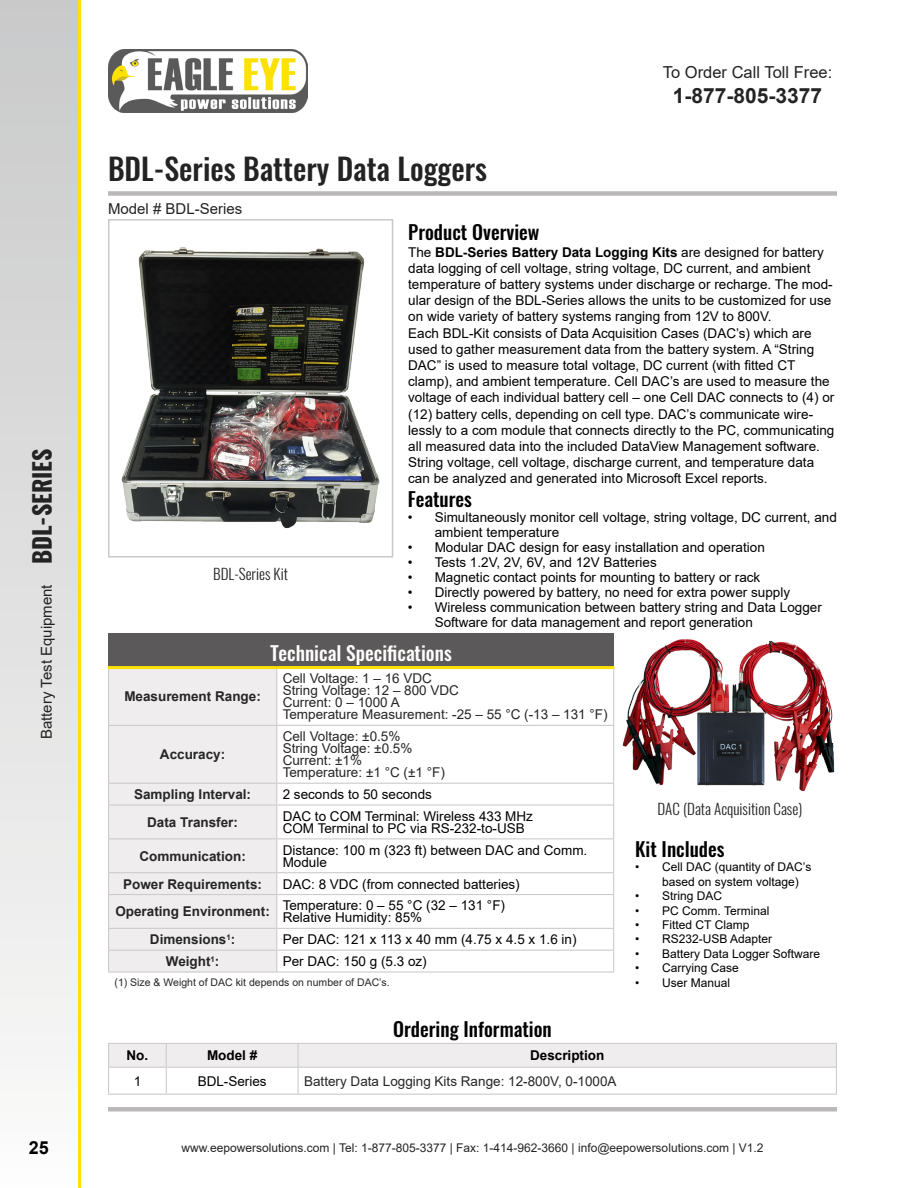
<style>
.page{position:relative;width:918px;height:1188px;background:#fff}
.page>*{position:absolute;margin:0;border:0;box-sizing:border-box;transform-origin:0 0}
.t1{font:500 30px "Oswald";color:#242323}
.t2{font:700 21px "Arial";color:#232323}
.t3{font:500 19.5px "Oswald";color:#000}
.t4{font:500 19.5px "Oswald";color:#fffffe}
.t5{font:700 18px "Arial";color:#000}
.t6{font:16.5px "Arial";color:#232323}
.t7{font:15px "Arial";color:#232323}
.t8{font:300 15px "Oswald";color:#242323}
.t9{font:13.5px/16.2px "Arial";color:#000}
.t10{font:13.5px/12px "Arial";color:#272525}
.t11{font:700 13.5px "Arial";color:#262626}
.t12{font:700 13.5px "Arial";color:#000}
.t13{font:12px/14.4px "Arial";color:#000}
.t14{font:12px "Arial";color:#232323}
.t15{font:10.5px "Arial";color:#262626}
.s1{font-weight:700;font-size:21px}
.s2{font-family:"Oswald";font-weight:700;font-size:24px}
.s3{font-weight:700}
.s4{font-weight:700;color:#262626}
</style>
<div class="page">
<div style="left:108px;top:1107px;width:729px;height:5px;background:#bab8b8"></div>
<div style="left:108px;top:191px;width:729px;height:5px;background:#bab8b8"></div>
<svg style="left:108px;top:1043px;width:729px;height:51px"></svg>
<hr style="left:108px;top:1094px;width:58px;height:1px;background:#cdcbcb">
<hr style="left:166px;top:1094px;width:132px;height:1px;background:#cdcbcb">
<hr style="left:298px;top:1094px;width:539px;height:1px;background:#cdcbcb">
<div style="left:109px;top:633px;width:505px;height:35px;background:#5b5959"></div>
<div style="left:109px;top:669px;width:167px;height:302px;background:#efeded"></div>
<hr style="left:108px;top:669px;width:1px;height:56px;background:#cdcbcb">
<hr style="left:276px;top:669px;width:1px;height:56px;background:#cdcbcb">
<hr style="left:613px;top:669px;width:1px;height:56px;background:#cdcbcb">
<hr style="left:108px;top:725px;width:169px;height:1px;background:#cdcbcb">
<hr style="left:108px;top:726px;width:1px;height:57px;background:#cdcbcb">
<hr style="left:277px;top:725px;width:337px;height:1px;background:#cdcbcb">
<hr style="left:276px;top:726px;width:1px;height:57px;background:#cdcbcb">
<hr style="left:613px;top:726px;width:1px;height:57px;background:#cdcbcb">
<hr style="left:108px;top:783px;width:169px;height:1px;background:#cdcbcb">
<svg style="left:108px;top:784px;width:1px;height:20px"></svg>
<hr style="left:277px;top:783px;width:337px;height:1px;background:#cdcbcb">
<svg style="left:276px;top:784px;width:1px;height:20px"></svg>
<svg style="left:613px;top:784px;width:1px;height:20px"></svg>
<hr style="left:108px;top:804px;width:169px;height:2px;background:#cdcbcb">
<hr style="left:108px;top:806px;width:1px;height:32px;background:#cdcbcb">
<hr style="left:277px;top:804px;width:337px;height:2px;background:#cdcbcb">
<hr style="left:276px;top:806px;width:1px;height:32px;background:#cdcbcb">
<hr style="left:613px;top:806px;width:1px;height:32px;background:#cdcbcb">
<hr style="left:108px;top:838px;width:169px;height:1px;background:#cdcbcb">
<hr style="left:108px;top:839px;width:1px;height:33px;background:#cdcbcb">
<hr style="left:277px;top:838px;width:337px;height:1px;background:#cdcbcb">
<hr style="left:276px;top:839px;width:1px;height:33px;background:#cdcbcb">
<hr style="left:613px;top:839px;width:1px;height:33px;background:#cdcbcb">
<hr style="left:108px;top:872px;width:169px;height:1px;background:#cdcbcb">
<svg style="left:108px;top:873px;width:1px;height:21px"></svg>
<hr style="left:277px;top:872px;width:337px;height:1px;background:#cdcbcb">
<svg style="left:276px;top:873px;width:1px;height:21px"></svg>
<svg style="left:613px;top:873px;width:1px;height:21px"></svg>
<hr style="left:108px;top:894px;width:169px;height:1px;background:#cdcbcb">
<hr style="left:108px;top:895px;width:1px;height:33px;background:#cdcbcb">
<hr style="left:277px;top:894px;width:337px;height:1px;background:#cdcbcb">
<hr style="left:276px;top:895px;width:1px;height:33px;background:#cdcbcb">
<hr style="left:613px;top:895px;width:1px;height:33px;background:#cdcbcb">
<hr style="left:108px;top:928px;width:169px;height:1px;background:#cdcbcb">
<hr style="left:277px;top:928px;width:337px;height:1px;background:#cdcbcb">
<hr style="left:108px;top:950px;width:169px;height:1px;background:#cdcbcb">
<svg style="left:108px;top:929px;width:1px;height:42px"></svg>
<hr style="left:277px;top:950px;width:337px;height:1px;background:#cdcbcb">
<svg style="left:276px;top:929px;width:1px;height:42px"></svg>
<svg style="left:613px;top:929px;width:1px;height:42px"></svg>
<hr style="left:108px;top:971px;width:169px;height:2px;background:#cdcbcb">
<hr style="left:277px;top:971px;width:337px;height:2px;background:#cdcbcb">
<hr style="left:108px;top:666px;width:169px;height:3px;background:#fee100">
<hr style="left:277px;top:666px;width:337px;height:3px;background:#fee100">
<img style="left:121px;top:247px;width:259px;height:282px">
<div style="left:108px;top:219px;width:285px;height:339px;border:2px solid #cac9c8"></div>
<img style="left:623px;top:638px;width:212px;height:152px">
<div style="left:0;top:0;width:78px;height:1188px;background:linear-gradient(to bottom,#c8c8c9,#fbfafa)"></div>
<hr style="left:78px;top:0;width:3px;height:1188px;background:#fee100">
<img style="left:108px;top:50px;width:200px;height:62px">
<p class="t7" style="left:33px;top:741px;width:295px;rotate:-90deg">Battery Data Logging <span class="s1">BDL-SERIES</span></p>
<p class="t7" style="left:36px;top:739px;width:292px;rotate:-90deg">Battery Test Equipment <span class="s2">BDL-SERIES</span></p>
<h1 class="t1" style="left:108px;top:148px;width:381px">BDL-Series Battery Data Loggers</h1>
<p class="t7" style="left:108px;top:198px;width:136px">Model # BDL-Series</p>
<p class="t6" style="left:663px;top:61px;width:171px">To Order Call Toll Free:</p>
<h2 class="t2" style="left:673px;top:81px;width:151px">1-877-805-3377</h2>
<p class="t8" style="left:213px;top:564px;width:76px">BDL-Series Kit</p>
<h3 class="t3" style="left:408px;top:219px;width:133px">Product Overview</h3>
<p class="t9" style="left:408px;top:244px;width:428px">The <span class="s3">BDL-Series Battery Data Logging Kits</span> are designed for battery data logging of cell voltage, string voltage, DC current, and ambient temperature of battery systems under discharge or recharge. The mod&shy;ular design of the BDL-Series allows the units to be customized for use on wide variety of battery systems ranging from 12V to 800V.<br>Each BDL-Kit consists of Data Acquisition Cases (DAC’s) which are used to gather measurement data from the battery system. A “String DAC” is used to measure total voltage, DC current (with fitted CT clamp), and ambient temperature. Cell DAC’s are used to measure the voltage of each individual battery cell – one Cell DAC connects to (4) or (12) battery cells, depending on cell type. DAC’s communicate wire&shy;lessly to a com module that connects directly to the PC, communicating all measured data into the included DataView Management software.<br>String voltage, cell voltage, discharge current, and temperature data can be analyzed and generated into Microsoft Excel reports.</p>
<h3 class="t3" style="left:408px;top:486px;width:66px">Features</h3>
<p class="t9" style="left:435px;top:510px;width:404px;line-height:15px;text-indent:-27px">• Simultaneously monitor cell voltage, string voltage, DC current, and ambient temperature</p>
<p class="t9" style="left:408px;top:539px;width:359px">• Modular DAC design for easy installation and operation</p>
<p class="t9" style="left:408px;top:554px;width:251px">• Tests 1.2V, 2V, 6V, and 12V Batteries</p>
<p class="t9" style="left:408px;top:569px;width:354px">• Magnetic contact points for mounting to battery or rack</p>
<p class="t9" style="left:408px;top:584px;width:384px">• Directly powered by battery, no need for extra power supply</p>
<p class="t9" style="left:435px;top:600px;width:389px;line-height:15px;text-indent:-27px">• Wireless communication between battery string and Data Logger<br>Software for data management and report generation</p>
<p class="t11" style="left:124px;top:687px;width:138px">Measurement Range:</p>
<p class="t11" style="left:160px;top:745px;width:67px">Accuracy:</p>
<h3 class="t4" style="left:270px;top:639px;width:183px">Technical Specifications</h3>
<p class="t10" style="left:283px;top:673px;width:326px">Cell Voltage: 1 – 16 VDC<br>String Voltage: 12 – 800 VDC<br>Current: 0 – 1000 A<br>Temperature Measurement: -25 – 55 °C (-13 – 131 °F)</p>
<p class="t10" style="left:283px;top:730px;width:164px">Cell Voltage: ±0.5%<br>String Voltage: ±0.5%<br>Current: ±1%<br>Temperature: ±1 °C (±1 °F)</p>
<p class="t11" style="left:134px;top:785px;width:119px">Sampling Interval:</p>
<p class="t9" style="left:283px;top:786px;width:151px">2 seconds to 50 seconds</p>
<p class="t11" style="left:147px;top:813px;width:92px">Data Transfer:</p>
<p class="t9" style="left:283px;top:810px;width:252px;line-height:12px">DAC to COM Terminal: Wireless 433 MHz<br>COM Terminal to PC via RS-232-to-USB</p>
<p class="t11" style="left:139px;top:846px;width:108px">Communication:</p>
<p class="t9" style="left:283px;top:844px;width:306px;line-height:12px">Distance: 100 m (323 ft) between DAC and Comm.<br>Module</p>
<p class="t11" style="left:123px;top:874px;width:140px">Power Requirements:</p>
<p class="t9" style="left:115px;top:873px;width:406px;line-height:21.9px;text-indent:167px">DAC: 8 VDC (from connected batteries)<br><span class="s4">Operating Environment:</span> Temperature: 0 – 55 °C (32 – 131 °F)</p>
<p class="t9" style="left:283px;top:909px;width:141px">Relative Humidity: 85%</p>
<p class="t11" style="left:150px;top:930px;width:87px">Dimensions<sup>1</sup>:</p>
<p class="t9" style="left:283px;top:931px;width:295px">Per DAC: 121 x 113 x 40 mm (4.75 x 4.5 x 1.6 in)</p>
<p class="t11" style="left:166px;top:952px;width:55px">Weight<sup>1</sup>:</p>
<p class="t9" style="left:283px;top:953px;width:146px">Per DAC: 150 g (5.3 oz)</p>
<p class="t15" style="left:115px;top:975px;width:277px">(1) Size &amp; Weight of DAC kit depends on number of DAC’s.</p>
<h3 class="t3" style="left:393px;top:1016px;width:160px">Ordering Information</h3>
<p class="t12" style="left:127px;top:1046px;width:23px">No.</p>
<p class="t12" style="left:207px;top:1046px;width:52px">Model #</p>
<p class="t12" style="left:530px;top:1046px;width:76px">Description</p>
<p class="t9" style="left:134px;top:1073px;width:9px">1</p>
<p class="t9" style="left:198px;top:1073px;width:71px">BDL-Series</p>
<p class="t10" style="left:304px;top:1075px;width:314px">Battery Data Logging Kits Range: 12-800V, 0-1000A</p>
<p class="t8" style="left:658px;top:799px;width:146px">DAC (Data Acquisition Case)</p>
<h3 class="t3" style="left:635px;top:836px;width:91px">Kit Includes</h3>
<p class="t13" style="left:662px;top:860px;width:151px;text-indent:-27px">• Cell DAC (quantity of DAC’s based on system voltage)</p>
<p class="t13" style="left:635px;top:889px;width:89px">• String DAC</p>
<p class="t13" style="left:635px;top:903px;width:136px">• PC Comm. Terminal</p>
<p class="t13" style="left:635px;top:918px;width:116px">• Fitted CT Clamp</p>
<p class="t13" style="left:635px;top:932px;width:139px">• RS232-USB Adapter</p>
<p class="t13" style="left:635px;top:946px;width:187px">• Battery Data Logger Software</p>
<p class="t13" style="left:635px;top:961px;width:105px">• Carrying Case</p>
<p class="t13" style="left:635px;top:975px;width:97px">• User Manual</p>
<h3 class="t5" style="left:29px;top:1135px;width:22px">25</h3>
<p class="t14" style="left:181px;top:1139px;width:584px">www.eepowersolutions.com | Tel: 1-877-805-3377 | Fax: 1-414-962-3660 | info@eepowersolutions.com | V1.2</p>
</div>
